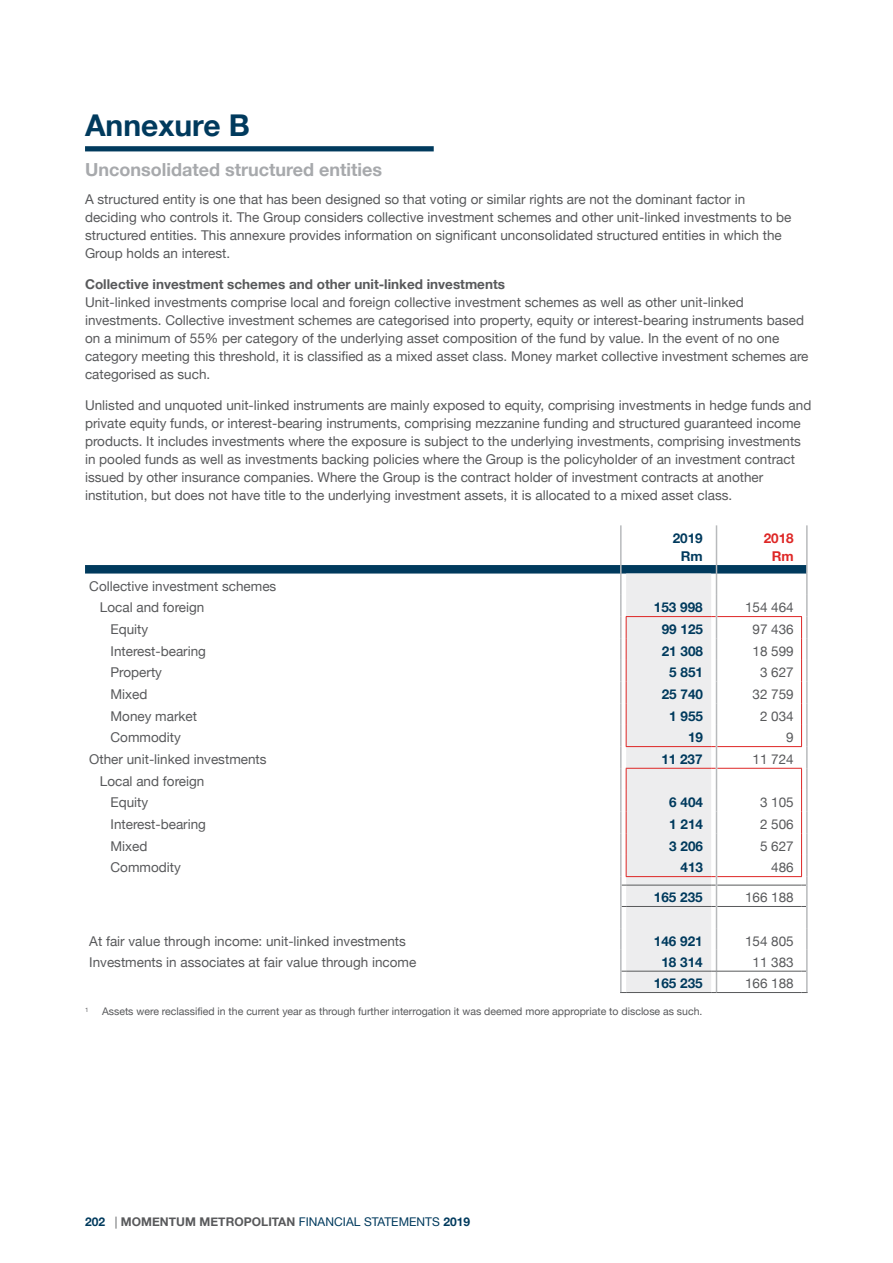
<style>
.page{position:relative;width:893px;height:1263px;background:#fff}
.page>*{position:absolute;margin:0;border:0;box-sizing:border-box;transform-origin:0 0}
.t1{font:700 30px "Helvetica Neue";color:#003a5d}
.t2{font:700 18px "Helvetica Neue";color:#a7a9ac}
.t3{font:13.5px/18px "Helvetica Neue";color:#58595b}
.t4{font:700 13.5px/18px "Helvetica Neue";color:#003a5d;text-align:center}
.t5{font:700 13.5px "Helvetica Neue";color:#58595b}
.t6{font:700 13.5px/18px "Helvetica Neue";color:#de2726;text-align:center}
.t7{font:700 12px "Helvetica Neue";letter-spacing:.005em;color:#58595b}
.t8{font:10.5px "Helvetica Neue";color:#58595b}
.t9{font:6.15px "Helvetica Neue";color:#58595b}
.s1{color:#003a5d}
.s2{font-weight:400}
.s3{font-weight:400;color:#003a5d}
</style>
<div class="page">
<hr style="left:806px;top:525px;width:2px;height:40px;background:#b8babc">
<hr style="left:620px;top:525px;width:2px;height:40px;background:#b8babc">
<hr style="left:716px;top:525px;width:1px;height:40px;background:#b8babc">
<svg style="left:85px;top:565px;width:723px;height:428px"></svg>
<div style="left:85px;top:146px;width:349px;height:5px;background:#003a5d"></div>
<h1 class="t1" style="left:85px;top:101px;width:167px">Annexure B</h1>
<h2 class="t2" style="left:85px;top:155px;width:298px">Unconsolidated structured entities</h2>
<p class="t3" style="left:85px;top:191px;width:708px">A structured entity is one that has been designed so that voting or similar rights are not the dominant factor in deciding who controls it. The Group considers collective investment schemes and other unit-linked investments to be structured entities. This annexure provides information on significant unconsolidated structured entities in which the Group holds an interest.</p>
<p class="t5" style="left:85px;top:274px;width:421px">Collective investment schemes and other unit-linked investments</p>
<p class="t3" style="left:85px;top:294px;width:725px">Unit-linked investments comprise local and foreign collective investment schemes as well as other unit-linked investments. Collective investment schemes are categorised into property, equity or interest-bearing instruments based on a minimum of 55% per category of the underlying asset composition of the fund by value. In the event of no one category meeting this threshold, it is classified as a mixed asset class. Money market collective investment schemes are categorised as such.</p>
<p class="t3" style="left:85px;top:397px;width:728px">Unlisted and unquoted unit-linked instruments are mainly exposed to equity, comprising investments in hedge funds and private equity funds, or interest-bearing instruments, comprising mezzanine funding and structured guaranteed income products. It includes investments where the exposure is subject to the underlying investments, comprising investments in pooled funds as well as investments backing policies where the Group is the policyholder of an investment contract issued by other insurance companies. Where the Group is the contract holder of investment contracts at another institution, but does not have title to the underlying investment assets, it is allocated to a mixed asset class.</p>
<p class="t4" style="left:673px;top:529px;width:32px">2019<br>Rm</p>
<p class="t6" style="left:764px;top:529px;width:32px">2018<br>Rm</p>
<p class="t3" style="left:100px;top:576px;width:178px;line-height:21.6px;text-indent:-11px">Collective investment schemes<br>Local and foreign</p>
<p class="t4" style="left:654px;top:599px;width:50px">153 998</p>
<p class="t3" style="left:745px;top:599px;width:50px">154 464</p>
<p class="t3" style="left:111px;top:621px;width:39px">Equity</p>
<p class="t4" style="left:662px;top:620px;width:43px">99 125</p>
<p class="t3" style="left:752px;top:621px;width:43px">97 436</p>
<p class="t3" style="left:111px;top:643px;width:97px">Interest-bearing</p>
<p class="t4" style="left:662px;top:642px;width:43px">21 308</p>
<p class="t3" style="left:752px;top:643px;width:43px">18 599</p>
<p class="t3" style="left:111px;top:664px;width:53px">Property</p>
<p class="t4" style="left:669px;top:664px;width:35px">5 851</p>
<p class="t3" style="left:760px;top:664px;width:35px">3 627</p>
<p class="t3" style="left:111px;top:686px;width:39px">Mixed</p>
<p class="t4" style="left:662px;top:685px;width:43px">25 740</p>
<p class="t3" style="left:752px;top:686px;width:43px">32 759</p>
<p class="t3" style="left:111px;top:708px;width:88px">Money market</p>
<p class="t4" style="left:669px;top:707px;width:35px">1 955</p>
<p class="t3" style="left:760px;top:708px;width:35px">2 034</p>
<p class="t3" style="left:111px;top:729px;width:72px">Commodity</p>
<p class="t4" style="left:688px;top:729px;width:17px">19</p>
<p class="t3" style="left:786px;top:729px;width:9px">9</p>
<p class="t3" style="left:89px;top:751px;width:179px">Other unit-linked investments</p>
<p class="t4" style="left:661px;top:750px;width:43px">11 237</p>
<p class="t3" style="left:752px;top:751px;width:43px">11 724</p>
<p class="t3" style="left:111px;top:771px;width:95px;line-height:21.6px;text-indent:-11px">Local and foreign<br>Equity</p>
<p class="t4" style="left:669px;top:794px;width:35px">6 404</p>
<p class="t3" style="left:760px;top:794px;width:35px">3 105</p>
<p class="t3" style="left:111px;top:816px;width:97px">Interest-bearing</p>
<p class="t4" style="left:669px;top:815px;width:35px">1 214</p>
<p class="t3" style="left:760px;top:816px;width:35px">2 506</p>
<p class="t3" style="left:111px;top:838px;width:39px">Mixed</p>
<p class="t4" style="left:669px;top:837px;width:35px">3 206</p>
<p class="t3" style="left:760px;top:838px;width:35px">5 627</p>
<p class="t3" style="left:111px;top:859px;width:72px">Commodity</p>
<p class="t4" style="left:680px;top:859px;width:24px">413</p>
<p class="t3" style="left:771px;top:859px;width:24px">486</p>
<p class="t4" style="left:654px;top:889px;width:50px">165 235</p>
<p class="t3" style="left:745px;top:889px;width:50px">166 188</p>
<p class="t3" style="left:89px;top:932px;width:318px">At fair value through income: unit-linked investments</p>
<p class="t4" style="left:654px;top:932px;width:50px">146 921</p>
<p class="t3" style="left:745px;top:932px;width:50px">154 805</p>
<p class="t3" style="left:89px;top:954px;width:329px">Investments in associates at fair value through income</p>
<p class="t4" style="left:661px;top:953px;width:43px">18 314</p>
<p class="t3" style="left:752px;top:954px;width:43px">11 383</p>
<p class="t4" style="left:654px;top:975px;width:50px">165 235</p>
<p class="t3" style="left:745px;top:975px;width:50px">166 188</p>
<p class="t9" style="left:85px;top:1005px;width:5px">1</p>
<p class="t8" style="left:102px;top:1004px;width:602px">Assets were reclassified in the current year as through further interrogation it was deemed more appropriate to disclose as such.</p>
<p class="t7" style="left:85px;top:1212px;width:387px"><span class="s1">202</span> <span class="s2">|</span> MOMENTUM METROPOLITAN <span class="s3">FINANCIAL STATEMENTS</span> <span class="s1">2019</span></p>
</div>
